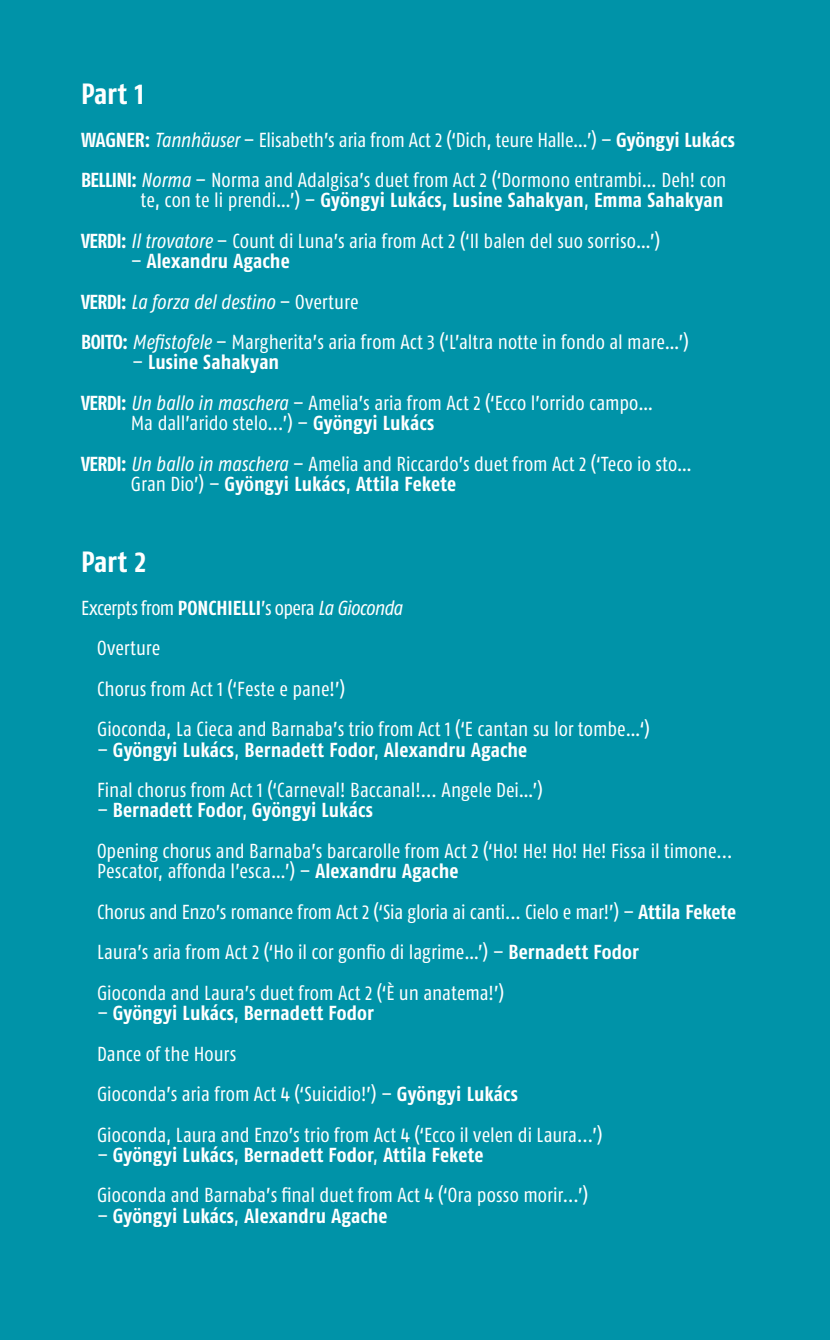
<style>
.page{position:relative;width:830px;height:1340px;background:#fff}
.page>*{position:absolute;margin:0;border:0;box-sizing:border-box;transform-origin:0 0}
.t1{font:700 29.25px "Fago Co";letter-spacing:-.015em;color:#fff}
.t2{font:20.25px/40.5px "Fago Co";color:#fff}
.t3{font:700 20.25px "Fago Co";letter-spacing:.005em;color:#fff}
.s1{font-weight:700}
.s2{font-style:italic}
.s3{font-weight:400}
</style>
<div class="page">
<div style="left:0;top:0;width:829px;height:1339px;background:#0093a8"></div>
<h1 class="t1" style="left:81px;top:76px;width:64px">Part 1</h1>
<p class="t2" style="left:81px;top:119px;width:655px"><span class="s1">WAGNER:</span> <span class="s2">Tannhäuser</span> – Elisabeth’s aria from Act 2 (‘Dich, teure Halle…’) – <span class="s1">Gyöngyi Lukács<br>BELLINI:</span> <span class="s2">Norma</span> – Norma and Adalgisa’s duet from Act 2 (‘Dormono entrambi… Deh! con</p>
<p class="t2" style="left:81px;top:180px;width:643px;text-indent:60px">te, con te li prendi…’) – <span class="s1">Gyöngyi Lukács, Lusine Sahakyan</span>, <span class="s1">Emma Sahakyan<br>VERDI:</span> <span class="s2">Il trovatore</span> – Count di Luna’s aria from Act 2 (‘Il balen del suo sorriso…’)</p>
<p class="t2" style="left:81px;top:241px;width:609px;text-indent:50px">– <span class="s1">Alexandru Agache<br>VERDI:</span> <span class="s2">La forza del destino</span> – Overture<br><span class="s1">BOITO:</span> <span class="s2">Mefistofele</span> – Margherita’s aria from Act 3 (‘L’altra notte in fondo al mare…’)</p>
<p class="t2" style="left:81px;top:342px;width:573px;text-indent:51px">– <span class="s1">Lusine Sahakyan<br>VERDI:</span> <span class="s2">Un ballo in maschera</span> – Amelia’s aria from Act 2 (‘Ecco l’orrido campo…</p>
<p class="t2" style="left:81px;top:403px;width:612px;text-indent:50px">Ma dall’arido stelo...’) – <span class="s1">Gyöngyi Lukács<br>VERDI:</span> <span class="s2">Un ballo in maschera</span> – Amelia and Riccardo’s duet from Act 2 (‘Teco io sto…</p>
<p class="t3" style="left:131px;top:472px;width:327px"><span class="s3">Gran Dio’) –</span> Gyöngyi Lukács<span class="s3">,</span> Attila Fekete</p>
<h1 class="t1" style="left:81px;top:544px;width:66px">Part 2</h1>
<p class="t2" style="left:97px;top:587px;width:554px;text-indent:-16px">Excerpts from <span class="s1">PONCHIELLI</span>’s opera <span class="s2">La Gioconda<br></span>Overture<br>Chorus from Act 1 (‘Feste e pane!’)<br>Gioconda, La Cieca and Barnaba’s trio from Act 1 (‘E cantan su lor tombe…‘)</p>
<p class="t2" style="left:97px;top:729px;width:447px">– <span class="s1">Gyöngyi Lukács</span>, <span class="s1">Bernadett Fodor</span>, <span class="s1">Alexandru Agache<br></span>Final chorus from Act 1 (‘Carneval! Baccanal!... Angele Dei…’)</p>
<p class="t2" style="left:97px;top:790px;width:637px">– <span class="s1">Bernadett Fodor</span>, <span class="s1">Gyöngyi Lukács<br></span>Opening chorus and Barnaba’s barcarolle from Act 2 (‘Ho! He! Ho! He! Fissa il timone...</p>
<p class="t2" style="left:97px;top:850px;width:640px">Pescator, affonda l’esca…’) – <span class="s1">Alexandru Agache<br></span>Chorus and Enzo’s romance from Act 2 (‘Sia gloria ai canti... Cielo e mar!’) – <span class="s1">Attila Fekete </span>Laura’s aria from Act 2 (‘Ho il cor gonfio di lagrime…’) – <span class="s1">Bernadett Fodor<br></span>Gioconda and Laura’s duet from Act 2 (‘È un anatema!’)</p>
<p class="t2" style="left:97px;top:992px;width:506px">– <span class="s1">Gyöngyi Lukács</span>, <span class="s1">Bernadett Fodor<br></span>Dance of the Hours<br>Gioconda’s aria from Act 4 (‘Suicidio!’) – <span class="s1">Gyöngyi Lukács<br></span>Gioconda, Laura and Enzo’s trio from Act 4 (‘Ecco il velen di Laura...’)</p>
<p class="t2" style="left:97px;top:1134px;width:492px">– <span class="s1">Gyöngyi Lukács</span>, <span class="s1">Bernadett Fodor</span>, <span class="s1">Attila Fekete<br></span>Gioconda and Barnaba’s final duet from Act 4 (‘Ora posso morir...’)</p>
<p class="t3" style="left:97px;top:1203px;width:292px"><span class="s3">–</span> Gyöngyi Lukács<span class="s3">,</span> Alexandru Agache</p>
</div>
